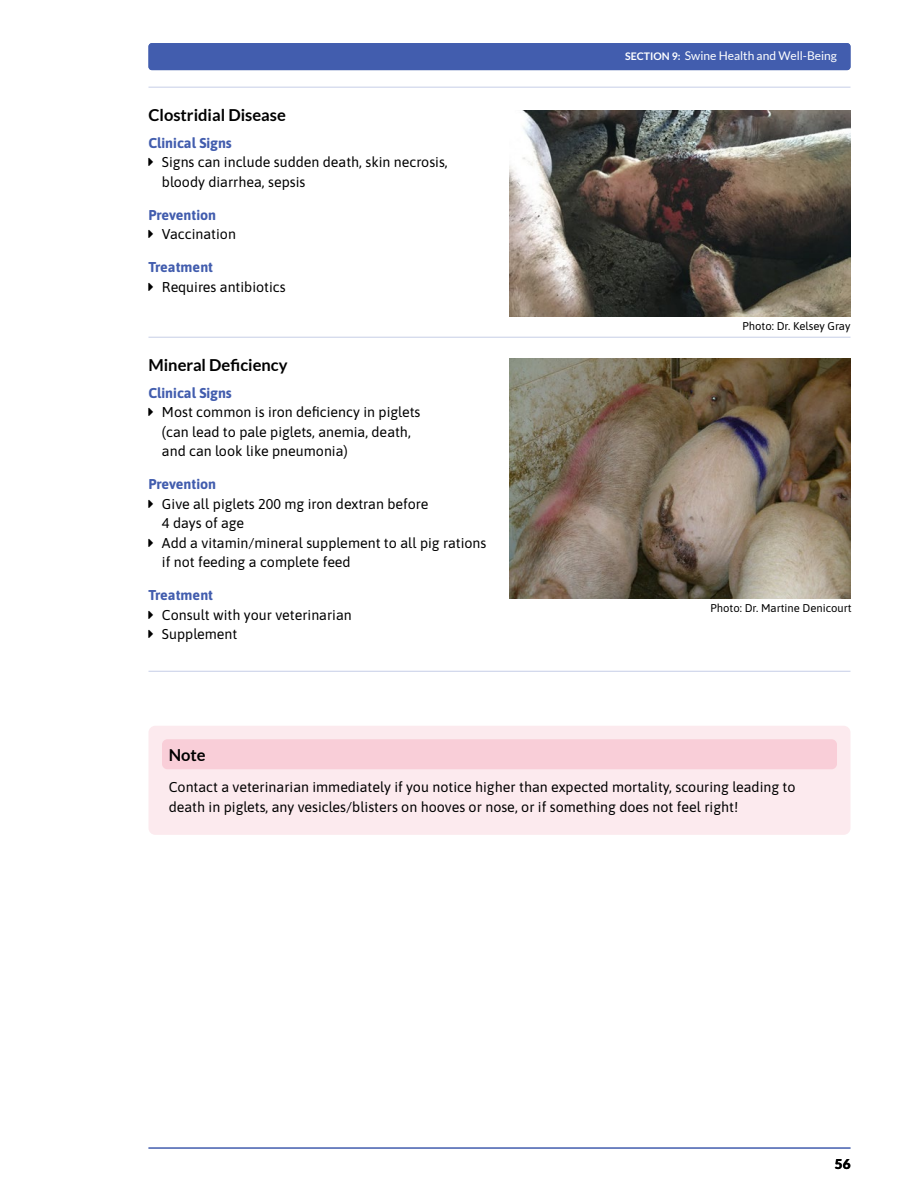
<style>
.page{position:relative;width:918px;height:1188px;background:#fff}
.page>*{position:absolute;margin:0;border:0;box-sizing:border-box;transform-origin:0 0}
.t1{font:700 16.5px "Lato";color:#000}
.t2{font:14.25px/19.5px "Asap";color:#000}
.t3{font:700 14.25px "Asap";color:#425dae}
.t4{font:900 13.5px "Lato";color:#000}
.t5{font:12px "Lato";color:#fff}
.t6{font:11.25px "Asap";color:#000}
.s1{font-weight:700;font-size:10.5px}
</style>
<div class="page">
<hr style="left:148px;top:1148px;width:702px;height:1px;background:#425dae">
<div style="left:148px;top:43px;width:702px;height:27px;background:#425dae;border-radius:3px"></div>
<hr style="left:148px;top:87px;width:702px;height:1px;background:#c6cee7">
<hr style="left:148px;top:337px;width:702px;height:1px;background:#c6cee7">
<hr style="left:148px;top:671px;width:702px;height:1px;background:#c6cee7">
<img style="left:510px;top:358px;width:340px;height:240px">
<img style="left:510px;top:110px;width:340px;height:207px">
<div style="left:148px;top:726px;width:702px;height:109px;background:#fceaee;border-radius:7px"></div>
<div style="left:162px;top:739px;width:675px;height:30px;background:#f9ced8;border-radius:5px"></div>
<p class="t1" style="left:148px;top:106px;width:139px">Clostridial Disease</p>
<p class="t3" style="left:148px;top:133px;width:85px">Clinical Signs</p>
<p class="t2" style="left:162px;top:152px;width:287px">Signs can include sudden death, skin necrosis, bloody diarrhea, sepsis</p>
<p class="t3" style="left:148px;top:205px;width:69px">Prevention</p>
<p class="t2" style="left:162px;top:224px;width:75px">Vaccination</p>
<p class="t3" style="left:148px;top:257px;width:66px">Treatment</p>
<p class="t2" style="left:162px;top:276px;width:125px">Requires antibiotics</p>
<p class="t1" style="left:148px;top:356px;width:141px">Mineral Deficiency</p>
<p class="t3" style="left:148px;top:383px;width:85px">Clinical Signs</p>
<p class="t2" style="left:162px;top:402px;width:260px">Most common is iron deficiency in piglets (can lead to pale piglets, anemia, death, and can look like pneumonia)</p>
<p class="t3" style="left:148px;top:474px;width:69px">Prevention</p>
<p class="t2" style="left:162px;top:493px;width:326px">Give all piglets 200 mg iron dextran before<br>4 days of age<br>Add a vitamin/mineral supplement to all pig rations if not feeding a complete feed</p>
<p class="t3" style="left:148px;top:585px;width:66px">Treatment</p>
<p class="t2" style="left:162px;top:604px;width:191px">Consult with your veterinarian<br>Supplement</p>
<p class="t5" style="left:625px;top:49px;width:213px"><span class="s1">SECTION 9:</span> Swine Health and Well-Being</p>
<p class="t5" style="left:712px;top:49px;width:126px"><span class="s1">SECTION 1:</span> Starting Out</p>
<p class="t6" style="left:742px;top:319px;width:110px">Photo: Dr. Kelsey Gray</p>
<p class="t6" style="left:710px;top:600px;width:143px">Photo: Dr. Martine Denicourt</p>
<p class="t1" style="left:169px;top:745px;width:39px">Note</p>
<p class="t2" style="left:169px;top:777px;width:628px">Contact a veterinarian immediately if you notice higher than expected mortality, scouring leading to death in piglets, any vesicles/blisters on hooves or nose, or if something does not feel right!</p>
<p class="t4" style="left:835px;top:1156px;width:17px">56</p>
</div>
